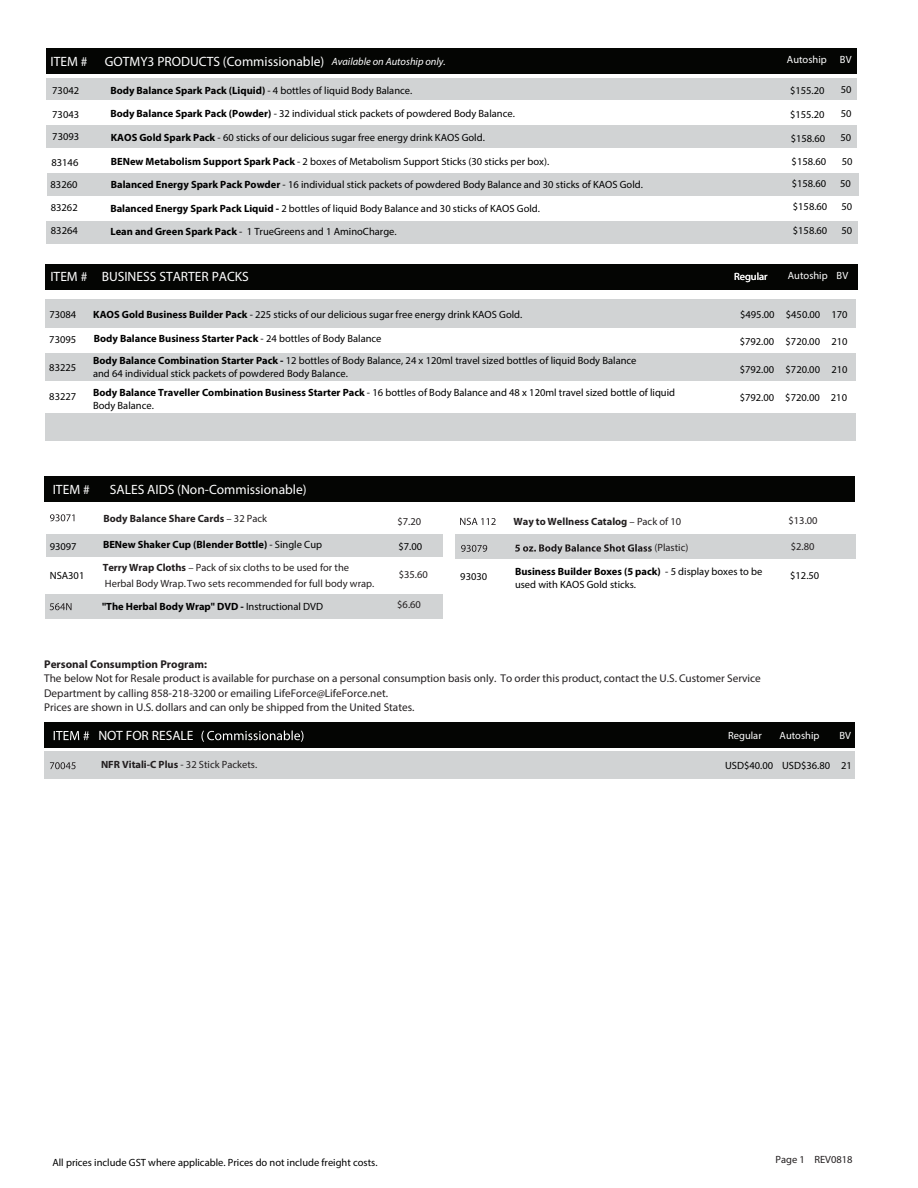
<style>
.page{position:relative;width:918px;height:1188px;background:#fff}
.page>*{position:absolute;margin:0;border:0;box-sizing:border-box;transform-origin:0 0}
.t1{font:13.5px "Myriad Pro";color:#fff}
.t2{font:11.25px/14.2px "Myriad Pro";color:#231f20}
.t3{font:700 11.25px "Myriad Pro";color:#231f20}
.t4{font:10.5px/12.6px "Myriad Pro";color:#000}
.t5{font:10.5px/22.5px "Myriad Pro";color:#231f20}
.t6{font:700 10.5px "Myriad Pro";color:#000}
.t7{font:700 10.5px "Myriad Pro";color:#231f20}
.t8{font:10.5px "Myriad Pro";color:#fff}
.t9{font:italic 10.5px "Myriad Pro";color:#fff}
.s1{font-weight:700}
.s2{font-weight:400}
.s3{font-weight:700;color:#000}
.s4{color:#000}
</style>
<div class="page">
<div style="left:47px;top:173px;width:812px;height:23px;background:#d1d3d4"></div>
<div style="left:46px;top:354px;width:810px;height:27px;background:#d1d3d4"></div>
<div style="left:46px;top:300px;width:810px;height:28px;background:#d1d3d4"></div>
<div style="left:45px;top:264px;width:812px;height:25px;background:#040503"></div>
<div style="left:46px;top:48px;width:811px;height:25px;background:#040503"></div>
<div style="left:46px;top:125px;width:811px;height:23px;background:#d1d3d4"></div>
<div style="left:47px;top:78px;width:810px;height:21px;background:#d1d3d4"></div>
<div style="left:44px;top:477px;width:811px;height:25px;background:#040503"></div>
<div style="left:46px;top:534px;width:397px;height:23px;background:#d1d3d4"></div>
<div style="left:46px;top:594px;width:397px;height:25px;background:#d1d3d4"></div>
<div style="left:455px;top:534px;width:400px;height:25px;background:#d1d3d4"></div>
<svg style="left:50px;top:514px;width:24px;height:7px"></svg>
<svg style="left:461px;top:545px;width:26px;height:7px"></svg>
<svg style="left:515px;top:544px;width:137px;height:10px"></svg>
<svg style="left:460px;top:518px;width:36px;height:7px"></svg>
<svg style="left:50px;top:603px;width:22px;height:7px"></svg>
<div style="left:44px;top:722px;width:811px;height:26px;background:#040503"></div>
<svg style="left:54px;top:731px;width:249px;height:11px"></svg>
<div style="left:44px;top:751px;width:811px;height:28px;background:#d1d3d4"></div>
<svg style="left:50px;top:762px;width:26px;height:7px"></svg>
<div style="left:47px;top:221px;width:811px;height:23px;background:#d1d3d4"></div>
<div style="left:46px;top:414px;width:810px;height:27px;background:#d1d3d4"></div>
<p class="t1" style="left:51px;top:53px;width:39px">ITEM #</p>
<p class="t1" style="left:105px;top:53px;width:221px">GOTMY3 PRODUCTS (Commissionable)</p>
<p class="t9" style="left:332px;top:55px;width:116px">Available on Autoship only.</p>
<p class="t8" style="left:787px;top:53px;width:41px">Autoship</p>
<p class="t8" style="left:840px;top:53px;width:13px">BV</p>
<p class="t4" style="left:790px;top:84px;width:36px">$155.20</p>
<p class="t4" style="left:841px;top:83px;width:12px">50</p>
<p class="t4" style="left:790px;top:108px;width:36px">$155.20</p>
<p class="t4" style="left:841px;top:107px;width:12px">50</p>
<p class="t4" style="left:792px;top:155px;width:36px">$158.60</p>
<p class="t4" style="left:842px;top:155px;width:12px">50</p>
<p class="t4" style="left:110px;top:84px;width:303px"><span class="s1">Body Balance Spark Pack (Liquid)</span> - 4 bottles of liquid Body Balance.</p>
<p class="t4" style="left:110px;top:107px;width:406px"><span class="s1">Body Balance Spark Pack (Powder)</span> - 32 individual stick packets of powdered Body Balance.</p>
<p class="t4" style="left:111px;top:131px;width:376px"><span class="s1">KAOS Gold Spark Pack</span> - 60 sticks of our delicious sugar free energy drink KAOS Gold.</p>
<p class="t4" style="left:111px;top:155px;width:440px"><span class="s1">BENew Metabolism Support Spark Pack</span> - 2 boxes of Metabolism Support Sticks (30 sticks per box).</p>
<p class="t4" style="left:111px;top:178px;width:534px"><span class="s1">Balanced Energy Spark Pack Powder</span> - 16 individual stick packets of powdered Body Balance and 30 sticks of KAOS Gold.</p>
<p class="t4" style="left:110px;top:202px;width:431px"><span class="s1">Balanced Energy Spark Pack Liquid -</span> 2 bottles of liquid Body Balance and 30 sticks of KAOS Gold.</p>
<p class="t4" style="left:110px;top:225px;width:288px"><span class="s1">Lean and Green Spark Pack</span> - 1 TrueGreens and 1 AminoCharge.</p>
<p class="t4" style="left:52px;top:84px;width:28px">73042</p>
<p class="t4" style="left:52px;top:108px;width:28px">73043</p>
<p class="t4" style="left:52px;top:130px;width:28px">73093</p>
<p class="t4" style="left:791px;top:132px;width:36px">$158.60</p>
<p class="t4" style="left:840px;top:131px;width:12px">50</p>
<p class="t4" style="left:51px;top:156px;width:28px">83146</p>
<p class="t4" style="left:51px;top:178px;width:28px">83260</p>
<p class="t4" style="left:792px;top:177px;width:36px">$158.60</p>
<p class="t4" style="left:840px;top:177px;width:12px">50</p>
<p class="t4" style="left:51px;top:201px;width:28px">83262</p>
<p class="t4" style="left:51px;top:224px;width:28px">83264</p>
<p class="t4" style="left:793px;top:200px;width:36px">$158.60</p>
<p class="t4" style="left:793px;top:224px;width:36px">$158.60</p>
<p class="t4" style="left:842px;top:200px;width:12px">5 0</p>
<p class="t4" style="left:842px;top:224px;width:12px">5 0</p>
<p class="t1" style="left:50px;top:268px;width:200px">ITEM # BUSINESS STARTER PACKS</p>
<p class="t4" style="left:49px;top:308px;width:28px">73084</p>
<p class="t4" style="left:49px;top:333px;width:28px">73095</p>
<p class="t4" style="left:49px;top:361px;width:28px">83225</p>
<p class="t4" style="left:93px;top:308px;width:431px"><span class="s1">KAOS Gold Business Builder Pack</span> - 225 sticks of our delicious sugar free energy drink KAOS Gold.</p>
<p class="t6" style="left:94px;top:332px;width:289px">Body Balance Business Starter Pack <span class="s2">- 24 bottles of Body Balance</span></p>
<p class="t4" style="left:93px;top:354px;width:545px"><span class="s1">Body Balance Combination Starter Pack -</span> 12 bottles of Body Balance, 24 x 120ml travel sized bottles of liquid Body Balance and 64 individual stick packets of powdered Body Balance.</p>
<p class="t4" style="left:49px;top:390px;width:28px">83227</p>
<p class="t4" style="left:93px;top:386px;width:584px"><span class="s1">Body Balance Traveller Combination Business Starter Pack</span> - 16 bottles of Body Balance and 48 x 120ml travel sized bottle of liquid<br>Body Balance.</p>
<p class="t1" style="left:53px;top:481px;width:39px">ITEM #</p>
<p class="t1" style="left:110px;top:481px;width:198px">SALES AIDS (Non-Commissionable)</p>
<p class="t8" style="left:734px;top:270px;width:35px">Regular</p>
<p class="t8" style="left:788px;top:269px;width:62px">Autoship BV</p>
<p class="t4" style="left:740px;top:308px;width:109px">$495.00 $450.00 170</p>
<p class="t4" style="left:740px;top:335px;width:109px">$792.00 $720.00 210</p>
<p class="t4" style="left:740px;top:363px;width:109px">$792.00 $720.00 210</p>
<p class="t4" style="left:740px;top:391px;width:109px">$792.00 $720.00 210</p>
<p class="t7" style="left:104px;top:512px;width:165px">Body Balance Share Cards <span class="s2">– 32 Pack</span></p>
<p class="t5" style="left:398px;top:510px;width:25px">$7.20</p>
<p class="t5" style="left:103px;top:534px;width:248px"><span class="s3">BENew Shaker Cup (Blender Bottle)</span> <span class="s4">- Single Cup<br></span><span class="s1">Terry Wrap Cloths</span> – Pack of six cloths to be used for the</p>
<p class="t5" style="left:105px;top:572px;width:271px">Herbal Body Wrap. Two sets recommended for full body wrap.</p>
<p class="t4" style="left:50px;top:540px;width:28px">93097</p>
<p class="t4" style="left:398px;top:540px;width:25px">$7.00</p>
<p class="t5" style="left:399px;top:563px;width:31px">$35.60</p>
<p class="t4" style="left:50px;top:569px;width:36px">NSA301</p>
<p class="t7" style="left:513px;top:514px;width:169px">Way to Wellness Catalog <span class="s2">– Pack of 10</span></p>
<p class="t5" style="left:789px;top:509px;width:31px">$13.00</p>
<p class="t5" style="left:791px;top:535px;width:25px">$2.80</p>
<p class="t5" style="left:654px;top:537px;width:35px">(Plastic)</p>
<p class="t4" style="left:515px;top:565px;width:249px"><span class="s1">Business Builder Boxes (5 pack)</span> - 5 display boxes to be used with KAOS Gold sticks.</p>
<p class="t4" style="left:460px;top:570px;width:28px">93030</p>
<p class="t4" style="left:790px;top:569px;width:31px">$12.50</p>
<p class="t6" style="left:102px;top:599px;width:222px">"The Herbal Body Wrap" DVD - <span class="s2">Instructional DVD</span></p>
<p class="t5" style="left:397px;top:593px;width:25px">$6.60</p>
<p class="t3" style="left:44px;top:657px;width:164px">Personal Consumption Program:</p>
<p class="t2" style="left:44px;top:671px;width:718px">The below Not for Resale product is available for purchase on a personal consumption basis only. To order this product, contact the U.S. Customer Service<br>Department by calling 858-218-3200 or emailing LifeForce@LifeForce.net.<br>Prices are shown in U.S. dollars and can only be shipped from the United States.</p>
<p class="t8" style="left:728px;top:729px;width:35px">Regular</p>
<p class="t8" style="left:780px;top:729px;width:41px">Autoship</p>
<p class="t8" style="left:840px;top:729px;width:13px">BV</p>
<p class="t4" style="left:725px;top:759px;width:128px">USD$40.00 USD$36.80 21</p>
<p class="t1" style="left:98px;top:727px;width:97px">NOT FOR RESALE</p>
<p class="t5" style="left:101px;top:753px;width:158px"><span class="s1">NFR Vitali-C Plus</span> - 32 Stick Packets.</p>
<p class="t4" style="left:52px;top:1156px;width:327px">All prices include GST where applicable. Prices do not include freight costs.</p>
<p class="t5" style="left:776px;top:1148px;width:79px">Page 1 REV0818</p>
</div>
